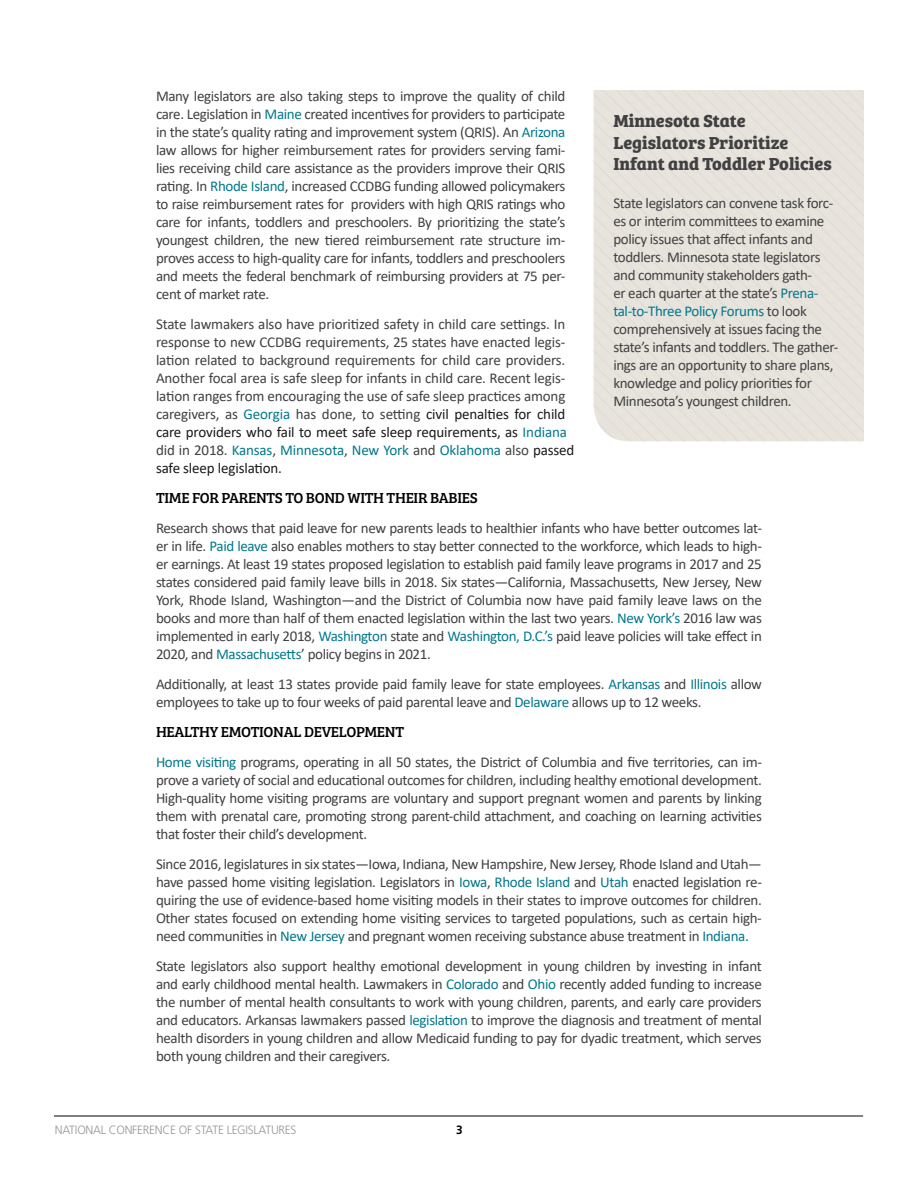
<style>
.page{position:relative;width:918px;height:1188px;background:#fff}
.page>*{position:absolute;margin:0;border:0;box-sizing:border-box;transform-origin:0 0}
.Graph_Hed{font:700 18px/21.6px "Bree Serif";color:#414042}
.body_text{font:15px/18px "Calibri";letter-spacing:-.025em;color:#414042;text-align:justify}
.Heading_3{font:15px "Bree Serif";letter-spacing:-.02em;color:#000}
.t1{font:300 12px "Frutiger LT Std";letter-spacing:-.02em;color:#939598}
.t2{font:700 12px "Frutiger LT Std";color:#000}
.s1{color:#00788c}
.s2{color:#1a1a1a}
</style>
<div class="page">
<hr style="left:54px;top:1116px;width:809px;height:1px;background:#000">
<svg style="left:598px;top:90px;width:13px;height:347px;background:#e6e3dc"></svg>
<svg style="left:611px;top:90px;width:14px;height:351px;background:#e6e2dc"></svg>
<svg style="left:625px;top:90px;width:13px;height:351px;background:#e6e2dc"></svg>
<svg style="left:638px;top:90px;width:14px;height:351px;background:#e6e2dc"></svg>
<svg style="left:652px;top:90px;width:13px;height:351px;background:#e6e2dc"></svg>
<svg style="left:665px;top:90px;width:14px;height:351px;background:#e6e2dc"></svg>
<svg style="left:679px;top:90px;width:13px;height:351px;background:#e6e2dc"></svg>
<svg style="left:692px;top:90px;width:14px;height:351px;background:#e6e2dc"></svg>
<svg style="left:706px;top:90px;width:13px;height:351px;background:#e6e2dc"></svg>
<svg style="left:719px;top:90px;width:14px;height:351px;background:#e6e2dc"></svg>
<svg style="left:733px;top:90px;width:13px;height:351px;background:#e6e2dc"></svg>
<svg style="left:746px;top:90px;width:118px;height:351px;background:#e6e2dc"></svg>
<p class="body_text" style="left:156px;top:87px;width:411px">Many legislators are also taking steps to improve the quality of child care. Legislation in <span class="s1">Maine</span> created incentives for providers to participate in the state’s quality rating and improvement system (QRIS). An <span class="s1">Arizona </span>law allows for higher reimbursement rates for providers serving fami&shy;lies receiving child care assistance as the providers improve their QRIS rating. In <span class="s1">Rhode Island</span>, increased CCDBG funding allowed policymakers to raise reimbursement rates for providers with high QRIS ratings who care for infants, toddlers and preschoolers. By prioritizing the state’s youngest children, the new tiered reimbursement rate structure im&shy;proves access to high-quality care for infants, toddlers and preschoolers and meets the federal benchmark of reimbursing providers at 75 per&shy;cent of market rate.</p>
<p class="body_text" style="left:156px;top:315px;width:420px;text-align:left">State lawmakers also have prioritized safety in child care settings. In response to new CCDBG requirements, 25 states have enacted legis&shy;lation related to background requirements for child care providers.<br>Another focal area is safe sleep for infants in child care. Recent legis&shy;lation ranges from encouraging the use of safe sleep practices among caregivers, as <span class="s1">Georgia</span> has done, to setting <span class="s2">civil penalties for child care providers who fail to meet safe sleep requirements, as</span> <span class="s1">Indiana </span>did in 2018. <span class="s1">Kansas</span>, <span class="s1">Minnesota</span>, <span class="s1">New York</span> and <span class="s1">Oklahoma</span> also <span class="s2">passed safe sleep legislation.</span></p>
<p class="Heading_3" style="left:156px;top:487px;width:323px">TIME FOR PARENTS TO BOND WITH THEIR BABIES</p>
<p class="body_text" style="left:156px;top:519px;width:608px">Research shows that paid leave for new parents leads to healthier infants who have better outcomes lat&shy;er in life. <span class="s1">Paid leave</span> also enables mothers to stay better connected to the workforce, which leads to high&shy;er earnings. At least 19 states proposed legislation to establish paid family leave programs in 2017 and 25 states considered paid family leave bills in 2018. Six states—California, Massachusetts, New Jersey, New York, Rhode Island, Washington—and the District of Columbia now have paid family leave laws on the books and more than half of them enacted legislation within the last two years. <span class="s1">New York’s</span> 2016 law was implemented in early 2018, <span class="s1">Washington</span> state and <span class="s1">Washington, D.C.’s</span> paid leave policies will take effect in 2020, and <span class="s1">Massachusetts</span>’ policy begins in 2021.</p>
<p class="body_text" style="left:156px;top:675px;width:607px">Additionally, at least 13 states provide paid family leave for state employees. <span class="s1">Arkansas</span> and <span class="s1">Illinois</span> allow employees to take up to four weeks of paid parental leave and <span class="s1">Delaware</span> allows up to 12 weeks.</p>
<p class="Heading_3" style="left:156px;top:721px;width:250px">HEALTHY EMOTIONAL DEVELOPMENT</p>
<p class="body_text" style="left:156px;top:753px;width:607px"><span class="s1">Home visiting</span> programs, operating in all 50 states, the District of Columbia and five territories, can im&shy;prove a variety of social and educational outcomes for children, including healthy emotional development.<br>High-quality home visiting programs are voluntary and support pregnant women and parents by linking them with prenatal care, promoting strong parent-child attachment, and coaching on learning activities that foster their child’s development.</p>
<p class="body_text" style="left:156px;top:855px;width:607px">Since 2016, legislatures in six states—Iowa, Indiana, New Hampshire, New Jersey, Rhode Island and Utah— have passed home visiting legislation. Legislators in <span class="s1">Iowa</span>, <span class="s1">Rhode Island</span> and <span class="s1">Utah</span> enacted legislation re&shy;quiring the use of evidence-based home visiting models in their states to improve outcomes for children.<br>Other states focused on extending home visiting services to targeted populations, such as certain high&shy;need communities in <span class="s1">New Jersey</span> and pregnant women receiving substance abuse treatment in <span class="s1">Indiana.</span></p>
<p class="body_text" style="left:156px;top:957px;width:607px">State legislators also support healthy emotional development in young children by investing in infant and early childhood mental health. Lawmakers in <span class="s1">Colorado</span> and <span class="s1">Ohio</span> recently added funding to increase the number of mental health consultants to work with young children, parents, and early care providers and educators. Arkansas lawmakers passed <span class="s1">legislation</span> to improve the diagnosis and treatment of mental health disorders in young children and allow Medicaid funding to pay for dyadic treatment, which serves both young children and their caregivers.</p>
<p class="Graph_Hed" style="left:613px;top:109px;width:220px">Minnesota State<br>Legislators Prioritize<br>Infant and Toddler Policies</p>
<p class="body_text" style="left:613px;top:193px;width:227px;text-align:left">State legislators can convene task forc&shy;es or interim committees to examine policy issues that affect infants and toddlers. Minnesota state legislators and community stakeholders gath-<br>er each quarter at the state’s <span class="s1">Prena&shy;tal-to-Three Policy Forums</span> to look comprehensively at issues facing the state’s infants and toddlers. The gather&shy;ings are an opportunity to share plans, knowledge and policy priorities for Minnesota’s youngest children.</p>
<p class="t1" style="left:55px;top:1123px;width:243px">NATIONAL CONFERENCE OF STATE LEGISLATURES</p>
<p class="t2" style="left:456px;top:1123px;width:8px">3</p>
</div>
